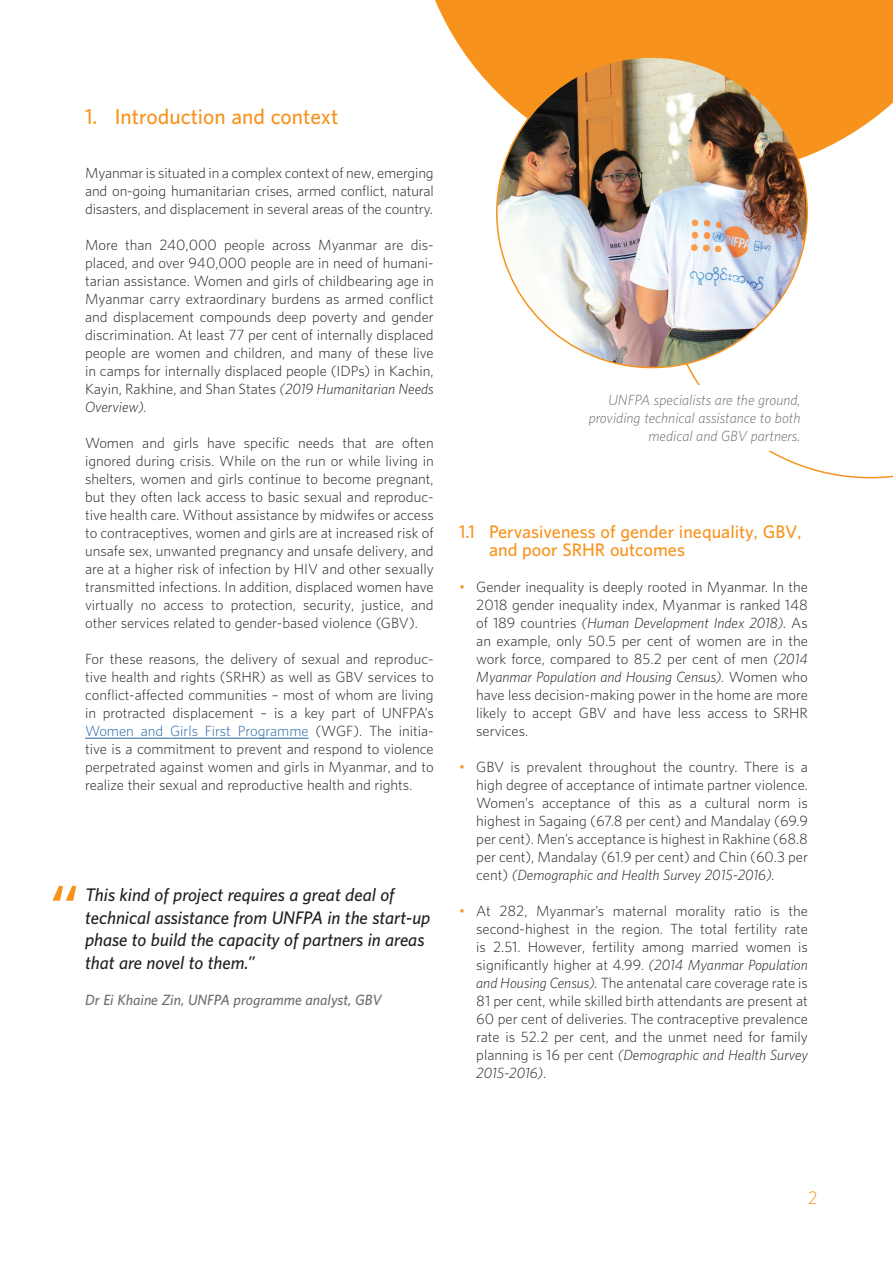
<style>
.page{position:relative;width:893px;height:1263px;background:#fff}
.page>*{position:absolute;margin:0;border:0;box-sizing:border-box;transform-origin:0 0}
.quotes{font:italic 600 66px "UNFPA";color:#f7931d}
.t1{font:600 19.5px "UNFPA";color:#f7931d}
.quotes-2{font:italic 600 16.5px/22.5px "UNFPA";color:#231f20}
.t2{font:600 16.5px/18px "UNFPA";color:#f7931d}
.t3{font:300 16.5px "UNFPA";color:#f7931d}
.body{font:300 13.5px/18px "UNFPA";color:#231f20;text-align:justify}
.photo_caption{font:italic 300 13.5px/18px "UNFPA";color:#6a7067;text-align:right}
.quotes-3{font:italic 600 13.5px "UNFPA";color:#6a7067}
.s1{font-style:italic}
.s2{color:#2266a4}
.s3{color:#f7931d}
</style>
<div class="page">
<svg style="left:664px;top:176px;width:229px;height:302px"></svg>
<svg style="left:435px;top:0;width:458px;height:176px;fill:#f7931d"></svg>
<hr style="left:85px;top:738px;width:224px;height:1px;background:#2266a4">
<img style="left:497px;top:58px;width:310px;height:309px;border-radius:152px">
<div style="left:569px;top:386px;width:240px;height:65px;background:#fff"></div>
<p class="t1" style="left:85px;top:104px;width:255px">1. Introduction and context</p>
<p class="body" style="left:85px;top:164px;width:350px">Myanmar is situated in a complex context of new, emerging and on-going humanitarian crises, armed conflict, natural disasters, and displacement in several areas of the country.</p>
<p class="body" style="left:85px;top:236px;width:350px">More than 240,000 people across Myanmar are dis&shy;placed, and over 940,000 people are in need of humani&shy;tarian assistance. Women and girls of childbearing age in Myanmar carry extraordinary burdens as armed conflict and displacement compounds deep poverty and gender discrimination. At least 77 per cent of internally displaced people are women and children, and many of these live in camps for internally displaced people (IDPs) in Kachin, Kayin, Rakhine, and Shan States <span class="s1">(2019 Humanitarian Needs Overview).</span></p>
<p class="body" style="left:85px;top:434px;width:350px">Women and girls have specific needs that are often ignored during crisis. While on the run or while living in shelters, women and girls continue to become pregnant, but they often lack access to basic sexual and reproduc&shy;tive health care. Without assistance by midwifes or access to contraceptives, women and girls are at increased risk of unsafe sex, unwanted pregnancy and unsafe delivery, and are at a higher risk of infection by HIV and other sexually transmitted infections. In addition, displaced women have virtually no access to protection, security, justice, and other services related to gender-based violence (GBV).</p>
<p class="body" style="left:85px;top:650px;width:350px">For these reasons, the delivery of sexual and reproduc&shy;tive health and rights (SRHR) as well as GBV services to conflict-affected communities – most of whom are living in protracted displacement – is a key part of UNFPA’s <span class="s2">Women and Girls First Programme</span> (WGF). The initia&shy;tive is a commitment to prevent and respond to violence perpetrated against women and girls in Myanmar, and to realize their sexual and reproductive health and rights.</p>
<p class="quotes" style="left:46px;top:868px;width:31px">“</p>
<p class="quotes-2" style="left:85px;top:883px;width:347px">This kind of project requires a great deal of technical assistance from UNFPA in the start-up phase to build the capacity of partners in areas that are novel to them.”</p>
<p class="quotes-3" style="left:85px;top:991px;width:298px">Dr Ei Khaine Zin, UNFPA programme analyst, GBV</p>
<p class="photo_caption" style="left:589px;top:391px;width:213px">UNFPA specialists are the ground, providing technical assistance to both medical and GBV partners.</p>
<p class="t2" style="left:489px;top:522px;width:314px;text-indent:-30px">1.1 Pervasiveness of gender inequality, GBV, and poor SRHR outcomes</p>
<p class="body" style="left:476px;top:578px;width:333px;text-indent:-17px"><span class="s3">•</span> Gender inequality is deeply rooted in Myanmar. In the 2018 gender inequality index, Myanmar is ranked 148 of 189 countries <span class="s1">(Human Development Index 2018).</span> As an example, only 50.5 per cent of women are in the work force, compared to 85.2 per cent of men <span class="s1">(2014<br>Myanmar Population and Housing Census).</span> Women who have less decision-making power in the home are more likely to accept GBV and have less access to SRHR services.</p>
<p class="body" style="left:476px;top:758px;width:333px;text-indent:-17px"><span class="s3">•</span> GBV is prevalent throughout the country. There is a high degree of acceptance of intimate partner violence.<br>Women’s acceptance of this as a cultural norm is highest in Sagaing (67.8 per cent) and Mandalay (69.9 per cent). Men’s acceptance is highest in Rakhine (68.8 per cent), Mandalay (61.9 per cent) and Chin (60.3 per cent) <span class="s1">(Demographic and Health Survey 2015-2016).</span></p>
<p class="body" style="left:476px;top:902px;width:333px;text-indent:-17px"><span class="s3">•</span> At 282, Myanmar’s maternal morality ratio is the second-highest in the region. The total fertility rate is 2.51. However, fertility among married women is significantly higher at 4.99. <span class="s1">(2014 Myanmar Population and Housing Census).</span> The antenatal care coverage rate is 81 per cent, while skilled birth attendants are present at 60 per cent of deliveries. The contraceptive prevalence rate is 52.2 per cent, and the unmet need for family planning is 16 per cent <span class="s1">(Demographic and Health Survey 2015-2016)</span>.</p>
<p class="t3" style="left:808px;top:1188px;width:11px">2</p>
</div>
